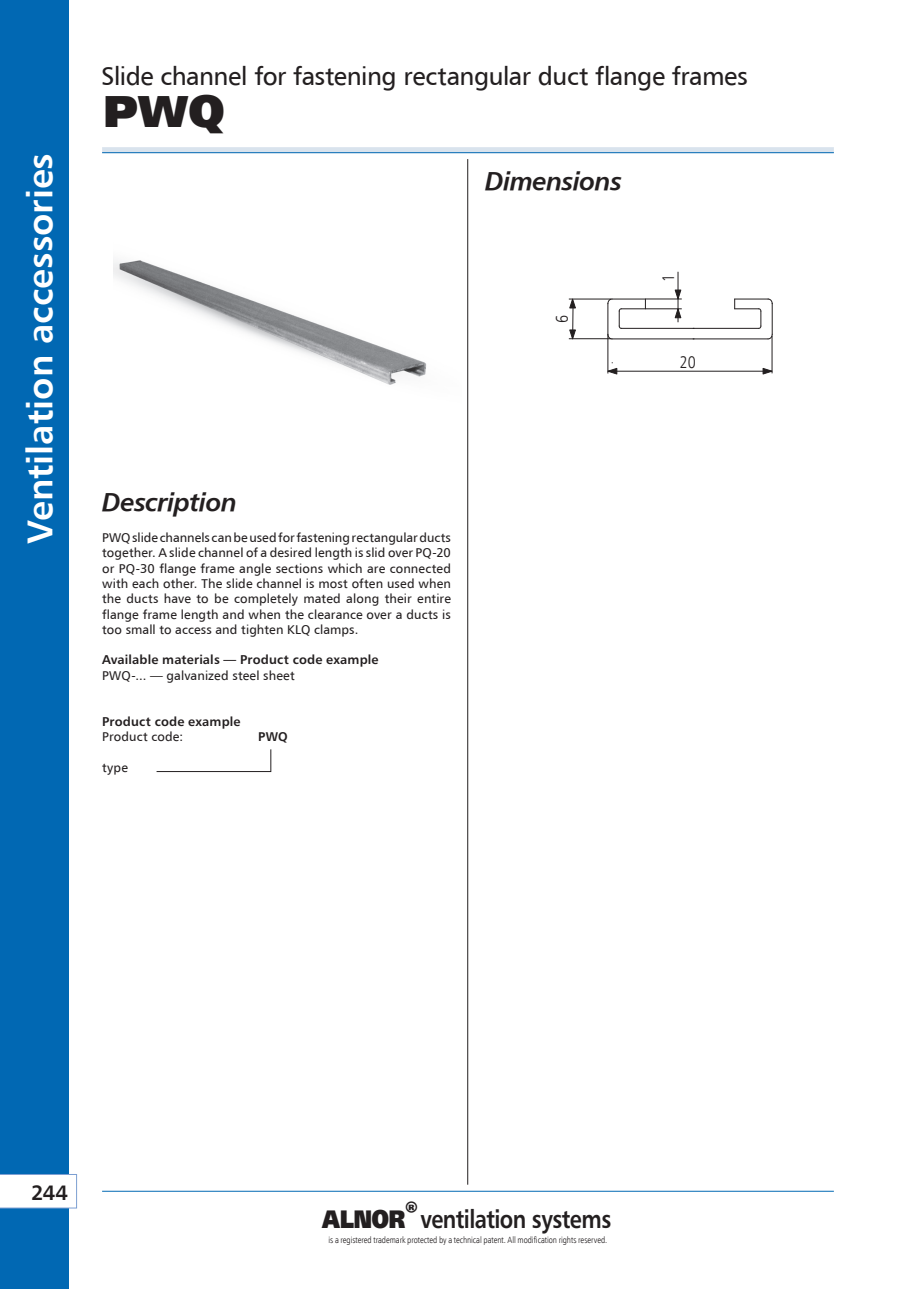
<style>
.page{position:relative;width:919px;height:1289px;background:#fff}
.page>*{position:absolute;margin:0;border:0;box-sizing:border-box;transform-origin:0 0}
.dzial_-_symbol_p{font:45px "Humanist 777 TL Extra Black B";color:#231f20}
.t1{font:36px "Humanist 777 TL Bold B";color:#fff}
.dzial{font:25.5px "Humanist 777 TL";letter-spacing:-.02em;color:#231f20}
.t2{font:700 25.5px "Humanist 777 TL";letter-spacing:-.025em;color:#231f20;scale:.85 1}
.Nagłówki_-_bold_ital{font:25.5px "Humanist 777 TL Bold Italic B";letter-spacing:-.02em;color:#231f20}
.t3{font:21px "Humanist 777 TL Bold B";color:#231f20}
.t4{font:16.8px "Humnst 777 Lt Cn EU Normal";color:#231f20}
.tekst_8_5pt{font:12.75px/15.3px "Humanist 777 TL";letter-spacing:.01em;color:#231f20;text-align:justify}
.tekst_8_5pt-2{font:700 12.75px "Humanist 777 TL";letter-spacing:.01em;color:#231f20}
.tekst_8_5pt-3{font:12.75px "Humanist 777 TL Bold B";color:#231f20}
.t5{font:9px "Humnst 777 Lt Cn EU Normal";letter-spacing:-.005em;color:#231f20}
.s1{font-family:"Humanist 777 TL Extra Black B";font-weight:400}
</style>
<div class="page">
<div style="left:0;top:0;width:68px;height:1288px;background:#0168b3"></div>
<div style="left:102px;top:147px;width:731px;height:6px;background:#d9e3ed"></div>
<hr style="left:102px;top:152px;width:731px;height:1px;background:#0168b3">
<hr style="left:102px;top:1190px;width:731px;height:1px;background:#0168b3">
<hr style="left:467px;top:159px;width:1px;height:1025px;background:#231f20">
<svg style="left:0;top:1174px;width:77px;height:34px;background:#f7f9fc"></svg>
<img style="left:113px;top:260px;width:314px;height:125px">
<hr style="left:607px;top:334px;width:1px;height:39px;background:#231f20">
<hr style="left:771px;top:336px;width:1px;height:37px;background:#231f20">
<hr style="left:608px;top:371px;width:164px;height:1px;background:#231f20">
<svg style="left:607px;top:362px;width:10px;height:12px"></svg>
<svg style="left:762px;top:368px;width:10px;height:6px"></svg>
<hr style="left:568px;top:299px;width:43px;height:1px;background:#231f20">
<hr style="left:568px;top:338px;width:43px;height:1px;background:#231f20">
<hr style="left:572px;top:303px;width:1px;height:32px;background:#231f20">
<svg style="left:569px;top:330px;width:6px;height:9px"></svg>
<svg style="left:569px;top:298px;width:6px;height:10px"></svg>
<hr style="left:645px;top:299px;width:36px;height:1px;background:#231f20">
<hr style="left:645px;top:308px;width:36px;height:1px;background:#231f20">
<svg style="left:675px;top:272px;width:6px;height:50px"></svg>
<hr style="left:693px;top:338px;width:75px;height:1px;background:#231f20">
<hr style="left:771px;top:303px;width:1px;height:31px;background:#231f20">
<hr style="left:734px;top:299px;width:34px;height:1px;background:#231f20">
<hr style="left:693px;top:328px;width:65px;height:1px;background:#231f20">
<hr style="left:612px;top:338px;width:82px;height:1px;background:#231f20">
<hr style="left:607px;top:303px;width:1px;height:31px;background:#231f20">
<hr style="left:612px;top:299px;width:33px;height:1px;background:#231f20">
<hr style="left:621px;top:328px;width:73px;height:1px;background:#231f20">
<svg style="left:607px;top:299px;width:5px;height:5px"></svg>
<svg style="left:607px;top:334px;width:5px;height:5px"></svg>
<svg style="left:618px;top:299px;width:28px;height:30px"></svg>
<svg style="left:734px;top:299px;width:27px;height:30px"></svg>
<svg style="left:156px;top:749px;width:115px;height:23px"></svg>
<h2 class="t1" style="left:17px;top:543px;width:392px;rotate:-90deg">Ventilation accessories</h2>
<p class="dzial" style="left:101px;top:60px;width:648px">Slide channel for fastening rectangular duct flange frames</p>
<p class="dzial_-_symbol_p" style="left:103px;top:81px;width:123px">PWQ</p>
<p class="Nagłówki_-_bold_ital" style="left:485px;top:164px;width:138px">Dimensions</p>
<p class="Nagłówki_-_bold_ital" style="left:102px;top:486px;width:136px">Description</p>
<p class="tekst_8_5pt" style="left:102px;top:529px;width:350px">PWQ slide channels can be used for fastening rectangular ducts together. A slide channel of a desired length is slid over PQ-20 or PQ-30 flange frame angle sections which are connected with each other. The slide channel is most often used when the ducts have to be completely mated along their entire flange frame length and when the clearance over a ducts is too small to access and tighten KLQ clamps.</p>
<p class="tekst_8_5pt-2" style="left:102px;top:651px;width:278px">Available materials — Product code example</p>
<p class="tekst_8_5pt" style="left:102px;top:667px;width:194px">PWQ-... — galvanized steel sheet</p>
<p class="tekst_8_5pt-2" style="left:102px;top:713px;width:140px">Product code example</p>
<p class="tekst_8_5pt" style="left:102px;top:728px;width:82px">Product code:</p>
<p class="tekst_8_5pt-3" style="left:258px;top:728px;width:31px">PWQ</p>
<p class="tekst_8_5pt" style="left:102px;top:759px;width:27px">type</p>
<p class="t4" style="left:551px;top:323px;width:10px;rotate:-90deg">6</p>
<p class="t4" style="left:658px;top:281px;width:10px;rotate:-90deg">1</p>
<p class="t4" style="left:679px;top:352px;width:18px">20</p>
<h3 class="t3" style="left:31px;top:1178px;width:38px">244</h3>
<h3 class="t2" style="left:322px;top:1202px;width:341px"><span class="s1">ALNOR</span><sup>®</sup>ventilation systems</h3>
<p class="t5" style="left:328px;top:1233px;width:280px">is a registered trademark protected by a technical patent. All modification rights reserved.</p>
</div>
